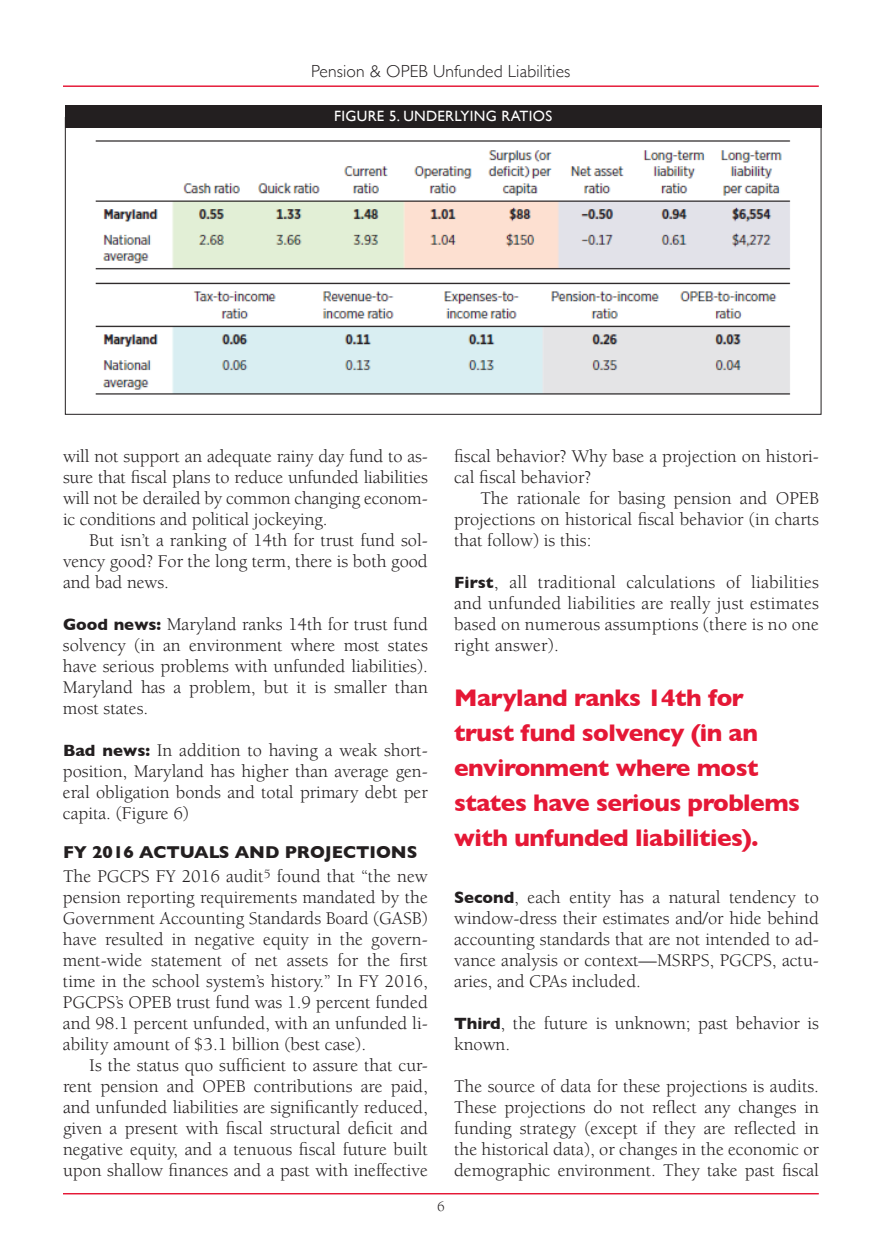
<style>
.page{position:relative;width:882px;height:1260px;background:#fff}
.page>*{position:absolute;margin:0;border:0;box-sizing:border-box;transform-origin:0 0}
.t1{font:700 24.5px/35px "Gill Sans";letter-spacing:-.02em;color:#e51836}
.t2{font:18.38px/21px "Berkeley";color:#231f20;text-align:justify}
.t3{font:300 17.5px "Gill Sans";letter-spacing:.01em;color:#231f20}
.t4{font:700 17.5px "Gill Sans";color:#231f20}
.t5{font:14.88px "Gill Sans";letter-spacing:.02em;color:#fff}
.t6{font:14.7px "Berkeley";color:#231f20}
.s1{font-family:"Gill Sans";font-weight:700;font-size:16.62px}
</style>
<div class="page">
<hr style="left:63px;top:1193px;width:756px;height:1px;background:#e51836">
<hr style="left:63px;top:85px;width:756px;height:2px;background:#e51836">
<img style="left:95px;top:140px;width:696px;height:255px">
<div style="left:65px;top:105px;width:757px;height:23px;background:#231f20"></div>
<p class="t3" style="left:311px;top:57px;width:261px">Pension &amp; OPEB Unfunded Liabilities</p>
<p class="t5" style="left:334px;top:107px;width:219px">FIGURE 5. UNDERLYING RATIOS</p>
<p class="t2" style="left:63px;top:446px;width:366px">will not support an adequate rainy day fund to as&shy;sure that fiscal plans to reduce unfunded liabilities will not be derailed by common changing econom&shy;ic conditions and political jockeying.</p>
<p class="t2" style="left:63px;top:530px;width:366px;text-indent:26px">But isn’t a ranking of 14th for trust fund sol&shy;vency good? For the long term, there is both good and bad news.</p>
<p class="t2" style="left:63px;top:614px;width:366px"><span class="s1">Good news:</span> Maryland ranks 14th for trust fund solvency (in an environment where most states have serious problems with unfunded liabilities).<br>Maryland has a problem, but it is smaller than most states.</p>
<p class="t2" style="left:63px;top:740px;width:366px"><span class="s1">Bad news:</span> In addition to having a weak short&shy;position, Maryland has higher than average gen&shy;eral obligation bonds and total primary debt per capita. (Figure 6)</p>
<p class="t4" style="left:63px;top:838px;width:356px">FY 2016 ACTUALS AND PROJECTIONS</p>
<p class="t2" style="left:63px;top:866px;width:366px">The PGCPS FY 2016 audit<sup>5</sup> found that “the new pension reporting requirements mandated by the Government Accounting Standards Board (GASB) have resulted in negative equity in the govern&shy;ment-wide statement of net assets for the first time in the school system’s history.” In FY 2016, PGCPS’s OPEB trust fund was 1.9 percent funded and 98.1 percent unfunded, with an unfunded li&shy;ability amount of $3.1 billion (best case).</p>
<p class="t2" style="left:63px;top:1055px;width:366px;text-indent:26px">Is the status quo sufficient to assure that cur&shy;rent pension and OPEB contributions are paid, and unfunded liabilities are significantly reduced, given a present with fiscal structural deficit and negative equity, and a tenuous fiscal future built upon shallow finances and a past with ineffective</p>
<p class="t6" style="left:437px;top:1198px;width:9px">6</p>
<p class="t2" style="left:454px;top:446px;width:366px">fiscal behavior? Why base a projection on histori&shy;cal fiscal behavior?</p>
<p class="t2" style="left:454px;top:488px;width:366px;text-indent:26px">The rationale for basing pension and OPEB projections on historical fiscal behavior (in charts that follow) is this:</p>
<p class="t2" style="left:454px;top:572px;width:366px"><span class="s1">First</span>, all traditional calculations of liabilities and unfunded liabilities are really just estimates based on numerous assumptions (there is no one right answer).</p>
<h1 class="t1" style="left:454px;top:679px;width:347px">Maryland ranks 14th for trust fund solvency (in an environment where most states have serious problems with unfunded liabilities).</h1>
<p class="t2" style="left:454px;top:887px;width:366px"><span class="s1">Second</span>, each entity has a natural tendency to window-dress their estimates and/or hide behind accounting standards that are not intended to ad&shy;vance analysis or context—MSRPS, PGCPS, actu&shy;aries, and CPAs included.</p>
<p class="t2" style="left:454px;top:1013px;width:366px"><span class="s1">Third</span>, the future is unknown; past behavior is known.</p>
<p class="t2" style="left:454px;top:1076px;width:366px">The source of data for these projections is audits.<br>These projections do not reflect any changes in funding strategy (except if they are reflected in the historical data), or changes in the economic or demographic environment. They take past fiscal</p>
</div>
